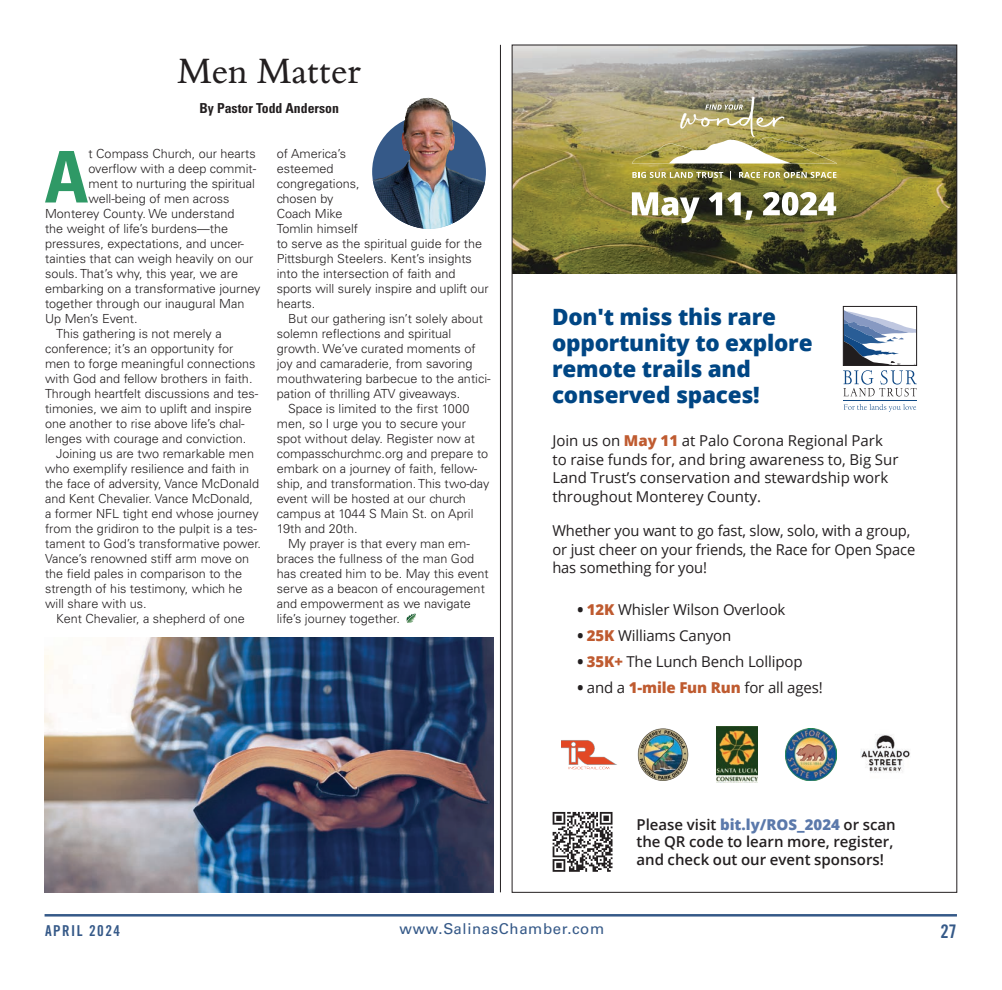
<style>
.page{position:relative;width:1002px;height:990px;background:#fff}
.page>*{position:absolute;margin:0;border:0;box-sizing:border-box;transform-origin:0 0}
.t1{font:700 condensed 71.38px "Univers LT Std";color:#2f9966}
.t2{font:40px "Bembo Book MT Std";color:#231f20}
.t3{font:800 22.5px/26.2px "Open Sans";letter-spacing:-.01em;color:#004684}
.t4{font:18.75px "Trade Gothic LT Pro Bd Cn 20";color:#355988}
.t5{font:15px/18.8px "Open Sans";letter-spacing:-.01em;color:#231f20}
.t6{font:600 15px/17.8px "Open Sans";color:#231f20}
.t7{font:15px "Univers LT Std";letter-spacing:.04em;color:#355988}
.t8{font:15px "Trade Gothic LT Pro Bd Cn 20";letter-spacing:.1em;color:#355988}
.t9{font:700 condensed 13.75px "Univers LT Std";color:#231f20}
.t10{font:300 12.5px/15px "Univers LT Std";color:#231f20}
.t11{font:300 1.62px "Open Sans";color:#211d1e}
.s1{font-weight:800;color:#bf5b30}
.s2{font-weight:800}
.s3{font-weight:800;color:#5b79ab}
</style>
<div class="page">
<svg style="left:407px;top:614px;width:8px;height:8px"></svg>
<hr style="left:500px;top:45px;width:1px;height:847px;background:#231f20">
<hr style="left:45px;top:914px;width:911px;height:3px;background:#355988">
<img style="left:373px;top:120px;width:112px;height:108px">
<img style="left:397px;top:98px;width:31px;height:74px">
<img style="left:45px;top:638px;width:448px;height:254px">
<img style="left:514px;top:47px;width:440px;height:227px">
<svg style="left:632px;top:172px;width:91px;height:6px"></svg>
<svg style="left:739px;top:172px;width:97px;height:6px"></svg>
<img style="left:631px;top:97px;width:205px;height:67px">
<svg style="left:631px;top:192px;width:68px;height:31px"></svg>
<svg style="left:708px;top:192px;width:44px;height:28px"></svg>
<svg style="left:762px;top:192px;width:74px;height:24px"></svg>
<svg style="left:552px;top:812px;width:60px;height:60px"></svg>
<img style="left:561px;top:740px;width:56px;height:30px">
<img style="left:716px;top:727px;width:41px;height:55px">
<img style="left:860px;top:734px;width:49px;height:39px">
<img style="left:785px;top:729px;width:51px;height:51px">
<img style="left:637px;top:729px;width:51px;height:51px">
<svg style="left:843px;top:404px;width:73px;height:8px"></svg>
<hr style="left:843px;top:400px;width:73px;height:1px;background:#104985">
<svg style="left:843px;top:311px;width:73px;height:86px"></svg>
<div style="left:843px;top:306px;width:73px;height:60px;border:1px solid #211d1e"></div>
<p class="t2" style="left:177px;top:45px;width:186px">Men Matter</p>
<p class="t9" style="left:199px;top:100px;width:141px">By Pastor Todd Anderson</p>
<p class="t1" style="left:44px;top:133px;width:46px">A</p>
<p class="t10" style="left:88px;top:146px;width:169px">t Compass Church, our hearts</p>
<p class="t10" style="left:88px;top:161px;width:169px">overflow with a deep commit-</p>
<p class="t10" style="left:88px;top:176px;width:168px">ment to nurturing the spiritual</p>
<p class="t10" style="left:88px;top:191px;width:142px">well-being of men across</p>
<p class="t10" style="left:45px;top:206px;width:191px">Monterey County. We understand</p>
<p class="t10" style="left:45px;top:221px;width:184px">the weight of life’s burdens—the</p>
<p class="t10" style="left:45px;top:236px;width:200px">pressures, expectations, and uncer-</p>
<p class="t10" style="left:45px;top:251px;width:210px">tainties that can weigh heavily on our</p>
<p class="t10" style="left:45px;top:266px;width:194px">souls. That’s why, this year, we are</p>
<p class="t10" style="left:45px;top:281px;width:217px">embarking on a transformative journey</p>
<p class="t10" style="left:45px;top:296px;width:201px">together through our inaugural Man</p>
<p class="t10" style="left:45px;top:311px;width:94px">Up Men’s Event.</p>
<p class="t10" style="left:45px;top:326px;width:215px;text-indent:11px">This gathering is not merely a conference; it’s an opportunity for men to forge meaningful connections with God and fellow brothers in faith.<br>Through heartfelt discussions and tes&shy;timonies, we aim to uplift and inspire one another to rise above life’s chal&shy;lenges with courage and conviction.</p>
<p class="t10" style="left:45px;top:446px;width:217px;text-indent:11px">Joining us are two remarkable men who exemplify resilience and faith in the face of adversity, Vance McDonald and Kent Chevalier. Vance McDonald, a former NFL tight end whose journey from the gridiron to the pulpit is a tes&shy;tament to God’s transformative power.<br>Vance’s renowned stiff arm move on the field pales in comparison to the strength of his testimony, which he will share with us.</p>
<p class="t10" style="left:56px;top:611px;width:190px">Kent Chevalier, a shepherd of one</p>
<p class="t10" style="left:277px;top:146px;width:213px">of America’s<br>esteemed<br>congregations,<br>chosen by<br>Coach Mike<br>Tomlin himself<br>to serve as the spiritual guide for the<br>Pittsburgh Steelers. Kent’s insights into the intersection of faith and sports will surely inspire and uplift our hearts.</p>
<p class="t10" style="left:277px;top:311px;width:215px;text-indent:11px">But our gathering isn’t solely about solemn reflections and spiritual growth. We’ve curated moments of joy and camaraderie, from savoring mouthwatering barbecue to the antici&shy;pation of thrilling ATV giveaways.</p>
<p class="t10" style="left:277px;top:401px;width:214px;text-indent:11px">Space is limited to the first 1000 men, so I urge you to secure your spot without delay. Register now at compasschurchmc.org and prepare to embark on a journey of faith, fellow&shy;ship, and transformation. This two-day event will be hosted at our church campus at 1044 S Main St. on April<br>19th and 20th.</p>
<p class="t10" style="left:277px;top:536px;width:213px;text-indent:11px">My prayer is that every man em&shy;braces the fullness of the man God has created him to be. May this event serve as a beacon of encouragement and empowerment as we navigate life’s journey together.</p>
<p class="t3" style="left:552px;top:302px;width:262px">Don't miss this rare opportunity to explore remote trails and conserved spaces!</p>
<p class="t11" style="left:913px;top:363px;width:3px">©</p>
<p class="t5" style="left:552px;top:431px;width:347px">Join us on <span class="s1">May 11</span> at Palo Corona Regional Park to raise funds for, and bring awareness to, Big Sur Land Trust’s conservation and stewardship work throughout Monterey County.</p>
<p class="t5" style="left:552px;top:521px;width:364px">Whether you want to go fast, slow, solo, with a group, or just cheer on your friends, the Race for Open Space has something for you!</p>
<p class="t5" style="left:577px;top:599px;width:209px"><span class="s2">•</span> <span class="s1">12K</span> Whisler Wilson Overlook</p>
<p class="t5" style="left:577px;top:626px;width:155px"><span class="s2">•</span> <span class="s1">25K</span> Williams Canyon</p>
<p class="t5" style="left:577px;top:652px;width:227px"><span class="s2">•</span> <span class="s1">35K+</span> The Lunch Bench Lollipop</p>
<p class="t5" style="left:577px;top:678px;width:247px"><span class="s2">•</span> and a <span class="s1">1-mile Fun Run</span> for all ages!</p>
<p class="t6" style="left:636px;top:815px;width:261px">Please visit <span class="s3">bit.ly/ROS_2024</span> or scan the QR code to learn more, register, and check out our event sponsors!</p>
<p class="t8" style="left:45px;top:922px;width:77px">APRIL 2024</p>
<p class="t7" style="left:399px;top:920px;width:206px">www.SalinasChamber.com</p>
<p class="t4" style="left:940px;top:920px;width:18px">27</p>
</div>
